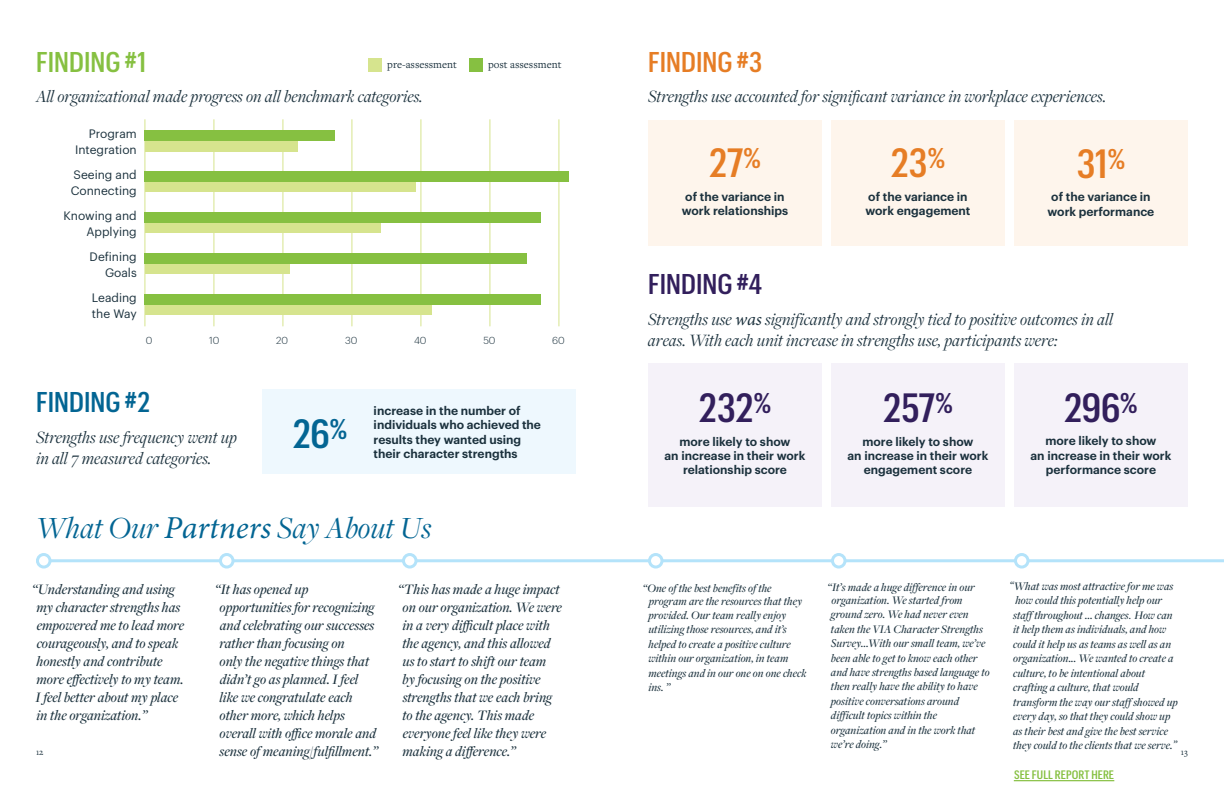
<style>
.page{position:relative;width:1224px;height:792px;background:#fff}
.page>*{position:absolute;margin:0;border:0;box-sizing:border-box;transform-origin:0 0}
.call_out_text{font:500 40px "Graphik Cond";color:#321f5c}
.call_out_text-2{font:500 40px "Graphik Cond";color:#e67d25}
.call_out_text-3{font:500 40px "Graphik Cond";color:#036593}
.call_out_text-4{font:italic 32px "Freight Disp Pro";color:#036593}
.call_out_text-5{font:500 28px "Graphik Cond";color:#e67d25}
.call_out_text-6{font:500 28px "Graphik Cond";color:#321f5c}
.call_out_text-7{font:500 28px "Graphik Cond";color:#86c041}
.call_out_text-8{font:500 28px "Graphik Cond";color:#036593}
.call_out_text-9{font:italic 18px/21.6px "Freight Disp Pro";color:#1b313d}
.body_copy{font:italic 500 15px/18px "Freight Disp Pro";color:#1b313d}
.body_copy-2{font:italic 500 12px/14.4px "Freight Disp Pro";color:#1b313d}
.call_out_text-10{font:italic 500 12px/14.5px "Freight Disp Pro";color:#1b313d}
.call_out_text-11{font:600 12px/14.4px "Graphik";color:#1b313d;text-align:center}
.call_out_text-12{font:12px/16px "Graphik";color:#1b313d;text-align:right}
.call_out_text-13{font:500 12px "Graphik Cond";letter-spacing:.005em;color:#86c041}
.body_copy-3{font:11px "Freight Text Pro";color:#1b313d}
.call_out_text-14{font:300 10px "Graphik";letter-spacing:-.005em;color:#1b313d}
.body_copy-4{font:9px "Freight Text Pro";color:#1b313d}
.s1{font-family:"Minion Pro"}
.s2{font-family:"Minion Pro";font-weight:400}
</style>
<div class="page">
<div style="left:1014px;top:120px;width:174px;height:126px;background:#fef5ec"></div>
<div style="left:1014px;top:363px;width:174px;height:144px;background:#f5f2f9"></div>
<div style="left:648px;top:120px;width:174px;height:126px;background:#fef5ec"></div>
<div style="left:263px;top:389px;width:313px;height:85px;background:#eef8fe"></div>
<div style="left:648px;top:363px;width:174px;height:144px;background:#f5f2f9"></div>
<div style="left:831px;top:120px;width:174px;height:126px;background:#fef5ec"></div>
<div style="left:831px;top:363px;width:174px;height:144px;background:#f5f2f9"></div>
<hr style="left:214px;top:119px;width:1px;height:207px;background:#d6e48e">
<hr style="left:145px;top:119px;width:1px;height:207px;background:#d6e48e">
<hr style="left:283px;top:119px;width:1px;height:207px;background:#d6e48e">
<hr style="left:421px;top:119px;width:1px;height:207px;background:#d6e48e">
<hr style="left:352px;top:119px;width:1px;height:207px;background:#d6e48e">
<hr style="left:490px;top:119px;width:1px;height:207px;background:#d6e48e">
<hr style="left:559px;top:119px;width:1px;height:207px;background:#d6e48e">
<div style="left:145px;top:141px;width:153px;height:10px;background:#d6e48e"></div>
<div style="left:145px;top:182px;width:271px;height:10px;background:#d6e48e"></div>
<div style="left:145px;top:223px;width:236px;height:10px;background:#d6e48e"></div>
<div style="left:145px;top:264px;width:144px;height:10px;background:#d6e48e"></div>
<div style="left:145px;top:305px;width:287px;height:10px;background:#d6e48e"></div>
<div style="left:145px;top:131px;width:190px;height:10px;background:#86c041"></div>
<div style="left:145px;top:171px;width:424px;height:11px;background:#86c041"></div>
<div style="left:145px;top:212px;width:396px;height:11px;background:#86c041"></div>
<div style="left:145px;top:253px;width:382px;height:11px;background:#86c041"></div>
<div style="left:145px;top:294px;width:396px;height:11px;background:#86c041"></div>
<hr style="left:36px;top:559px;width:1188px;height:3px;background:#b4e3fa">
<div style="left:38px;top:555px;width:12px;height:12px;background:#fff;border-radius:50%"></div>
<div style="left:36px;top:553px;width:16px;height:16px;border:3px solid #b4e3fa;border-radius:50%"></div>
<div style="left:220px;top:555px;width:13px;height:12px;background:#fff;border-radius:50%"></div>
<div style="left:219px;top:553px;width:15px;height:16px;border:3px solid #b4e3fa;border-radius:50%"></div>
<div style="left:404px;top:555px;width:12px;height:12px;background:#fff;border-radius:50%"></div>
<div style="left:402px;top:553px;width:16px;height:16px;border:3px solid #b4e3fa;border-radius:50%"></div>
<div style="left:650px;top:555px;width:12px;height:12px;background:#fff;border-radius:50%"></div>
<div style="left:648px;top:553px;width:16px;height:16px;border:3px solid #b4e3fa;border-radius:50%"></div>
<div style="left:832px;top:555px;width:13px;height:12px;background:#fff;border-radius:50%"></div>
<div style="left:831px;top:553px;width:15px;height:16px;border:3px solid #b4e3fa;border-radius:50%"></div>
<div style="left:1016px;top:555px;width:12px;height:12px;background:#fff;border-radius:50%"></div>
<div style="left:1014px;top:553px;width:16px;height:16px;border:3px solid #b4e3fa;border-radius:50%"></div>
<div style="left:369px;top:58px;width:13px;height:14px;background:#d6e48e"></div>
<div style="left:470px;top:58px;width:13px;height:14px;background:#86c041"></div>
<hr style="left:1014px;top:780px;width:100px;height:1px;background:#86c041">
<p class="call_out_text-7" style="left:36px;top:42px;width:112px">FINDING #1</p>
<p class="call_out_text-9" style="left:36px;top:85px;width:388px">All organizational made progress on all benchmark categories.</p>
<p class="body_copy-3" style="left:387px;top:57px;width:71px">pre-assessment</p>
<p class="body_copy-3" style="left:488px;top:57px;width:75px">post assessment</p>
<p class="call_out_text-12" style="left:75px;top:124px;width:63px">Program<br>Integration</p>
<p class="call_out_text-12" style="left:71px;top:165px;width:68px;text-align:left">Seeing and<br>Connecting</p>
<p class="call_out_text-12" style="left:63px;top:206px;width:75px">Knowing and<br>Applying</p>
<p class="call_out_text-12" style="left:90px;top:247px;width:49px">Defining<br>Goals</p>
<p class="call_out_text-12" style="left:92px;top:288px;width:46px;text-align:left">Leading the Way</p>
<p class="call_out_text-14" style="left:146px;top:333px;width:8px">0</p>
<p class="call_out_text-14" style="left:209px;top:333px;width:12px">10</p>
<p class="call_out_text-14" style="left:276px;top:333px;width:13px">20</p>
<p class="call_out_text-14" style="left:345px;top:333px;width:14px">30</p>
<p class="call_out_text-14" style="left:414px;top:333px;width:14px">40</p>
<p class="call_out_text-14" style="left:483px;top:333px;width:14px">50</p>
<p class="call_out_text-14" style="left:552px;top:333px;width:14px">60</p>
<p class="call_out_text-8" style="left:36px;top:382px;width:116px">FINDING #2</p>
<p class="call_out_text-9" style="left:36px;top:426px;width:203px">Strengths use frequency went up in all 7 measured categories.</p>
<p class="call_out_text-3" style="left:293px;top:405px;width:56px">26<sup>%</sup></p>
<p class="call_out_text-11" style="left:374px;top:402px;width:169px;text-align:left">increase in the number of individuals who achieved the results they wanted using their character strengths</p>
<p class="call_out_text-4" style="left:36px;top:507px;width:397px">What Our <span class="s1">Partners</span> Say About Us</p>
<p class="call_out_text-5" style="left:648px;top:42px;width:116px">FINDING #3</p>
<p class="call_out_text-9" style="left:648px;top:85px;width:460px">Strengths use accounted for significant variance in workplace experiences.</p>
<p class="call_out_text-2" style="left:709px;top:135px;width:53px">27<sup>%</sup></p>
<p class="call_out_text-11" style="left:682px;top:188px;width:108px;text-align:left">of the variance in work relationships</p>
<p class="call_out_text-2" style="left:891px;top:135px;width:56px">23<sup>%</sup></p>
<p class="call_out_text-11" style="left:866px;top:188px;width:106px;text-align:left">of the variance in work engagement</p>
<p class="call_out_text-2" style="left:1077px;top:135px;width:50px">31<sup>%</sup></p>
<p class="call_out_text-11" style="left:1048px;top:189px;width:108px">of the variance in work performance</p>
<p class="call_out_text-6" style="left:648px;top:264px;width:116px">FINDING #4</p>
<p class="call_out_text-9" style="left:648px;top:308px;width:467px">Strengths use <span class="s1">was</span> significantly and strongly tied to positive outcomes in all areas. With each unit increase in strengths use, participants were:</p>
<p class="call_out_text" style="left:699px;top:379px;width:74px">232<sup>%</sup></p>
<p class="call_out_text-11" style="left:665px;top:433px;width:142px">more likely to show<br>an increase in their work relationship score</p>
<p class="call_out_text" style="left:883px;top:379px;width:71px">257<sup>%</sup></p>
<p class="call_out_text-11" style="left:848px;top:433px;width:142px">more likely to show<br>an increase in their work engagement score</p>
<p class="call_out_text" style="left:1064px;top:379px;width:75px">296<sup>%</sup></p>
<p class="call_out_text-11" style="left:1031px;top:433px;width:142px">more likely to show<br>an increase in their work performance score</p>
<p class="call_out_text-10" style="left:1009px;top:579px;width:166px"><span class="s2">“</span>What was most attractive for me was</p>
<p class="body_copy" style="left:215px;top:580px;width:164px">“It has opened up opportunities for recognizing and celebrating our successes rather than focusing on<br>only the negative things that didn’t go as planned. I feel<br>like we congratulate each other more, which helps overall with office morale and sense of meaning/fulfillment.”</p>
<p class="body_copy-2" style="left:832px;top:580px;width:145px;line-height:13.2px;text-indent:-4px">“It’s made a huge difference in our organization. We started from</p>
<p class="body_copy" style="left:32px;top:580px;width:154px">“Understanding and using my character strengths has empowered me to lead more courageously, and to speak honestly and contribute more effectively to my team.<br>I feel better about my place in the organization.”</p>
<p class="body_copy-2" style="left:649px;top:581px;width:155px;line-height:13px;text-indent:-6px">“One of the best benefits of the program are the resources that they</p>
<p class="body_copy" style="left:398px;top:580px;width:165px">“This has made a huge impact on our organization. We were in a very difficult place with the agency, and this allowed us to start to shift our team<br>by focusing on the positive strengths that we each bring<br>to the agency. This made everyone feel like they were making a difference.”</p>
<p class="call_out_text-10" style="left:1013px;top:593px;width:166px">how could this potentially help our staff throughout … changes<span class="s2">.</span> How can it help them as individuals, and how could it help us as teams as well as an organization... We wanted to create a culture, to be intentional about crafting a culture, that would transform the way our staff showed up every day, so that they could show up as their best and give the best service they could to the clients that we serve.<span class="s2">”</span></p>
<p class="call_out_text-13" style="left:1014px;top:766px;width:102px">SEE FULL REPORT HERE</p>
<p class="body_copy-2" style="left:831px;top:607px;width:160px">ground zero. We had never even taken the VIA Character Strengths<br><span class="s2">S</span>urvey…With our small team, we’ve been able to get to know each other and have strengths based language to then really have the ability to have positive conversations around difficult topics within the organization and in the work that we’re doing.”</p>
<p class="body_copy-2" style="left:649px;top:608px;width:159px">provided. Our team really enjoy utilizing those resources, and it’s helped to create a positive culture within our organization, in team meetings and in our one on one check ins. ”</p>
<p class="body_copy-4" style="left:36px;top:746px;width:9px">12</p>
<p class="body_copy-4" style="left:1181px;top:746px;width:9px">13</p>
</div>
